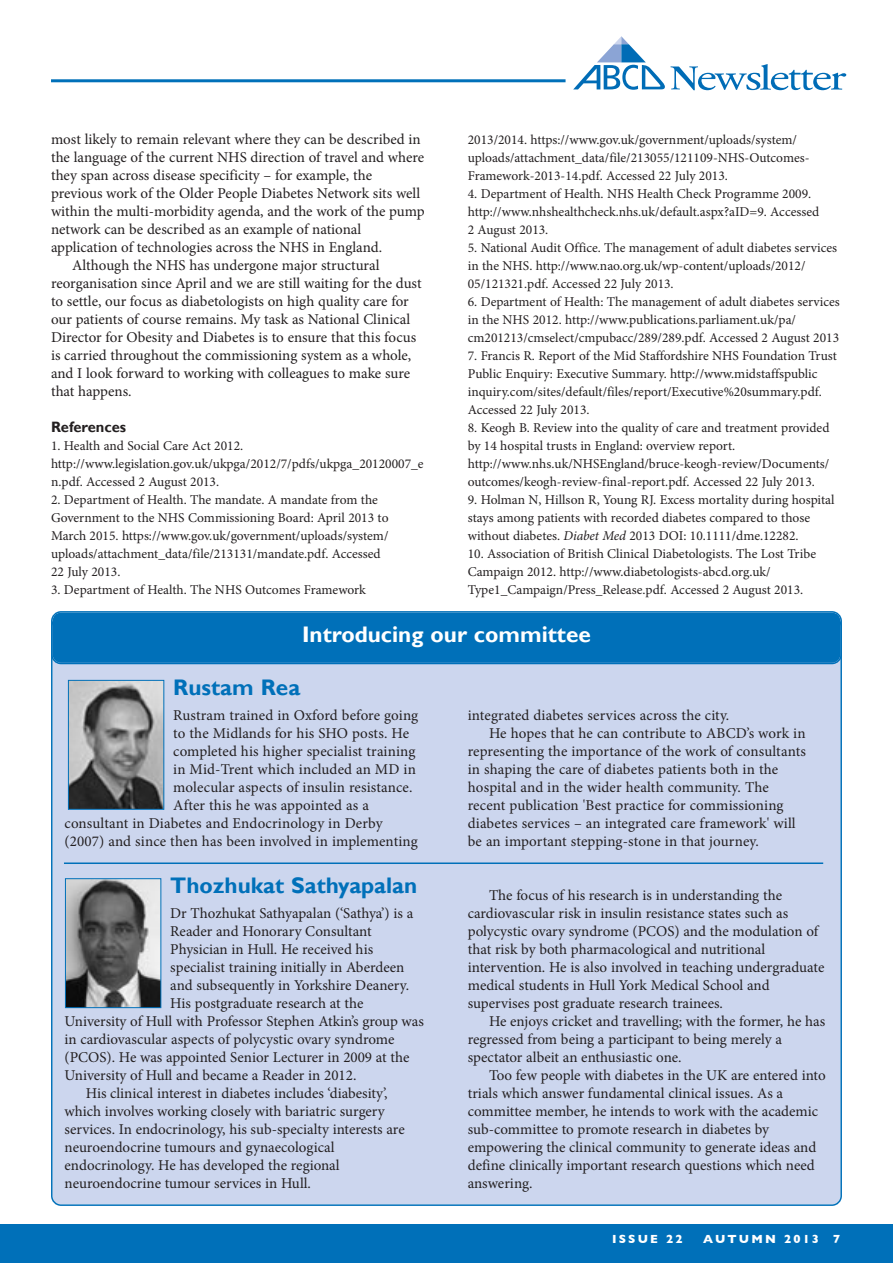
<style>
.page{position:relative;width:893px;height:1263px;background:#fff}
.page>*{position:absolute;margin:0;border:0;box-sizing:border-box;transform-origin:0 0}
.t1{font:700 22.5px "Gill Sans";color:#0070b9}
.t2{font:700 22.5px "Gill Sans";color:#fff}
.t3{font:15px/18px "Minion Pro";color:#231f20}
.t4{font:700 15px "Gill Sans";color:#231f20}
.t5{font:13.5px/18px "Minion Pro";color:#231f20}
.t6{font:700 12px "Gill Sans";letter-spacing:.18em;color:#fff}
.s1{font-style:italic}
</style>
<div class="page">
<div style="left:51px;top:664px;width:791px;height:542px;background:#ccd6ee"></div>
<div style="left:51px;top:611px;width:791px;height:53px;background:#0070b9"></div>
<hr style="left:51px;top:79px;width:515px;height:3px;background:#0070b9">
<svg style="left:573px;top:36px;width:273px;height:54px"></svg>
<div style="left:0;top:1225px;width:893px;height:38px;background:#0070b9"></div>
<img style="left:70px;top:682px;width:92px;height:126px">
<div style="left:68px;top:680px;width:96px;height:130px;border:1px solid #0070b9"></div>
<img style="left:67px;top:880px;width:92px;height:126px">
<div style="left:65px;top:878px;width:96px;height:130px;border:1px solid #0070b9"></div>
<hr style="left:64px;top:862px;width:759px;height:2px;background:#0070b9">
<p class="t3" style="left:51px;top:132px;width:371px">most likely to remain relevant where they can be described in</p>
<p class="t3" style="left:51px;top:150px;width:375px">the language of the current NHS direction of travel and where</p>
<p class="t3" style="left:51px;top:168px;width:322px">they span across disease specificity – for example, the</p>
<p class="t3" style="left:51px;top:186px;width:371px">previous work of the Older People Diabetes Network sits well</p>
<p class="t3" style="left:51px;top:204px;width:375px">within the multi-morbidity agenda, and the work of the pump</p>
<p class="t3" style="left:51px;top:222px;width:312px">network can be described as an example of national</p>
<p class="t3" style="left:51px;top:240px;width:333px">application of technologies across the NHS in England.</p>
<p class="t3" style="left:72px;top:258px;width:309px">Although the NHS has undergone major structural</p>
<p class="t3" style="left:51px;top:276px;width:372px">reorganisation since April and we are still waiting for the dust</p>
<p class="t3" style="left:51px;top:294px;width:359px">to settle, our focus as diabetologists on high quality care for</p>
<p class="t3" style="left:51px;top:312px;width:361px">our patients of course remains. My task as National Clinical</p>
<p class="t3" style="left:51px;top:330px;width:367px">Director for Obesity and Diabetes is to ensure that this focus</p>
<p class="t3" style="left:51px;top:348px;width:362px">is carried throughout the commissioning system as a whole,</p>
<p class="t3" style="left:51px;top:366px;width:361px">and I look forward to working with colleagues to make sure</p>
<p class="t3" style="left:51px;top:384px;width:82px">that happens.</p>
<p class="t4" style="left:51px;top:418px;width:77px">References</p>
<p class="t5" style="left:51px;top:438px;width:374px">1. Health and Social Care Act 2012. http://www.legislation.gov.uk/ukpga/2012/7/pdfs/ukpga_20120007_e n.pdf. Accessed 2 August 2013.</p>
<p class="t5" style="left:51px;top:492px;width:339px">2. Department of Health. The mandate. A mandate from the Government to the NHS Commissioning Board: April 2013 to March 2015. https://www.gov.uk/government/uploads/system/ uploads/attachment_data/file/213131/mandate.pdf. Accessed 22 July 2013.</p>
<p class="t5" style="left:51px;top:582px;width:316px">3. Department of Health. The NHS Outcomes Framework</p>
<p class="t5" style="left:468px;top:132px;width:343px">2013/2014. https://www.gov.uk/government/uploads/system/ uploads/attachment_data/file/213055/121109-NHS-Outcomes-<br>Framework-2013-14.pdf. Accessed 22 July 2013.</p>
<p class="t5" style="left:468px;top:186px;width:353px">4. Department of Health. NHS Health Check Programme 2009. http://www.nhshealthcheck.nhs.uk/default.aspx?aID=9. Accessed<br>2 August 2013.</p>
<p class="t5" style="left:468px;top:240px;width:371px">5. National Audit Office. The management of adult diabetes services in the NHS. http://www.nao.org.uk/wp-content/uploads/2012/<br>05/121321.pdf. Accessed 22 July 2013.</p>
<p class="t5" style="left:468px;top:294px;width:374px">6. Department of Health: The management of adult diabetes services in the NHS 2012. http://www.publications.parliament.uk/pa/ cm201213/cmselect/cmpubacc/289/289.pdf. Accessed 2 August 2013</p>
<p class="t5" style="left:468px;top:348px;width:371px">7. Francis R. Report of the Mid Staffordshire NHS Foundation Trust Public Enquiry: Executive Summary. http://www.midstaffspublic inquiry.com/sites/default/files/report/Executive%20summary.pdf.<br>Accessed 22 July 2013.</p>
<p class="t5" style="left:468px;top:420px;width:363px">8. Keogh B. Review into the quality of care and treatment provided by 14 hospital trusts in England: overview report. http://www.nhs.uk/NHSEngland/bruce-keogh-review/Documents/ outcomes/keogh-review-final-report.pdf. Accessed 22 July 2013.</p>
<p class="t5" style="left:468px;top:492px;width:368px">9. Holman N, Hillson R, Young RJ. Excess mortality during hospital stays among patients with recorded diabetes compared to those without diabetes. <span class="s1">Diabet Med</span> 2013 DOI: 10.1111/dme.12282.</p>
<p class="t5" style="left:468px;top:546px;width:350px">10. Association of British Clinical Diabetologists. The Lost Tribe<br>Campaign 2012. http://www.diabetologists-abcd.org.uk/<br>Type1_Campaign/Press_Release.pdf. Accessed 2 August 2013.</p>
<h1 class="t2" style="left:302px;top:621px;width:290px">Introducing our committee</h1>
<h1 class="t1" style="left:173px;top:674px;width:129px">Rustam Rea</h1>
<p class="t3" style="left:173px;top:708px;width:247px">Rustram trained in Oxford before going</p>
<p class="t3" style="left:173px;top:726px;width:237px">to the Midlands for his SHO posts. He</p>
<p class="t3" style="left:173px;top:744px;width:244px">completed his higher specialist training</p>
<p class="t3" style="left:173px;top:762px;width:244px">in Mid-Trent which included an MD in</p>
<p class="t3" style="left:173px;top:780px;width:241px">molecular aspects of insulin resistance.</p>
<p class="t3" style="left:173px;top:798px;width:197px">After this he was appointed as a</p>
<p class="t3" style="left:65px;top:816px;width:319px">consultant in Diabetes and Endocrinology in Derby</p>
<p class="t3" style="left:65px;top:834px;width:355px">(2007) and since then has been involved in implementing</p>
<h1 class="t1" style="left:170px;top:872px;width:249px">Thozhukat Sathyapalan</h1>
<p class="t3" style="left:170px;top:906px;width:245px">Dr Thozhukat Sathyapalan (‘Sathya’) is a</p>
<p class="t3" style="left:170px;top:924px;width:203px">Reader and Honorary Consultant</p>
<p class="t3" style="left:170px;top:942px;width:204px">Physician in Hull. He received his</p>
<p class="t3" style="left:170px;top:960px;width:236px">specialist training initially in Aberdeen</p>
<p class="t3" style="left:170px;top:978px;width:240px">and subsequently in Yorkshire Deanery.</p>
<p class="t3" style="left:170px;top:996px;width:195px">His postgraduate research at the</p>
<p class="t3" style="left:65px;top:1014px;width:361px">University of Hull with Professor Stephen Atkin’s group was</p>
<p class="t3" style="left:65px;top:1032px;width:331px">in cardiovascular aspects of polycystic ovary syndrome</p>
<p class="t3" style="left:65px;top:1050px;width:346px">(PCOS). He was appointed Senior Lecturer in 2009 at the</p>
<p class="t3" style="left:65px;top:1068px;width:293px">University of Hull and became a Reader in 2012.</p>
<p class="t3" style="left:86px;top:1086px;width:303px">His clinical interest in diabetes includes ‘diabesity’,</p>
<p class="t3" style="left:65px;top:1104px;width:322px">which involves working closely with bariatric surgery</p>
<p class="t3" style="left:65px;top:1122px;width:342px">services. In endocrinology, his sub-specialty interests are</p>
<p class="t3" style="left:65px;top:1140px;width:271px">neuroendocrine tumours and gynaecological</p>
<p class="t3" style="left:65px;top:1158px;width:277px">endocrinology. He has developed the regional</p>
<p class="t3" style="left:65px;top:1176px;width:248px">neuroendocrine tumour services in Hull.</p>
<p class="t3" style="left:468px;top:708px;width:263px">integrated diabetes services across the city.</p>
<p class="t3" style="left:489px;top:726px;width:318px">He hopes that he can contribute to ABCD’s work in</p>
<p class="t3" style="left:468px;top:744px;width:340px">representing the importance of the work of consultants</p>
<p class="t3" style="left:468px;top:762px;width:312px">in shaping the care of diabetes patients both in the</p>
<p class="t3" style="left:468px;top:780px;width:303px">hospital and in the wider health community. The</p>
<p class="t3" style="left:468px;top:798px;width:317px">recent publication 'Best practice for commissioning</p>
<p class="t3" style="left:468px;top:816px;width:329px">diabetes services – an integrated care framework' will</p>
<p class="t3" style="left:468px;top:834px;width:293px">be an important stepping-stone in that journey.</p>
<p class="t3" style="left:468px;top:888px;width:358px;text-indent:21px">The focus of his research is in understanding the cardiovascular risk in insulin resistance states such as polycystic ovary syndrome (PCOS) and the modulation of that risk by both pharmacological and nutritional intervention. He is also involved in teaching undergraduate medical students in Hull York Medical School and supervises post graduate research trainees.</p>
<p class="t3" style="left:468px;top:1014px;width:359px;text-indent:21px">He enjoys cricket and travelling; with the former, he has regressed from being a participant to being merely a spectator albeit an enthusiastic one.</p>
<p class="t3" style="left:468px;top:1068px;width:359px;text-indent:21px">Too few people with diabetes in the UK are entered into trials which answer fundamental clinical issues. As a committee member, he intends to work with the academic sub-committee to promote research in diabetes by empowering the clinical community to generate ideas and define clinically important research questions which need answering.</p>
<p class="t6" style="left:612px;top:1232px;width:72px">ISSUE 22</p>
<p class="t6" style="left:703px;top:1232px;width:139px">AUTUMN 2013 7</p>
</div>
